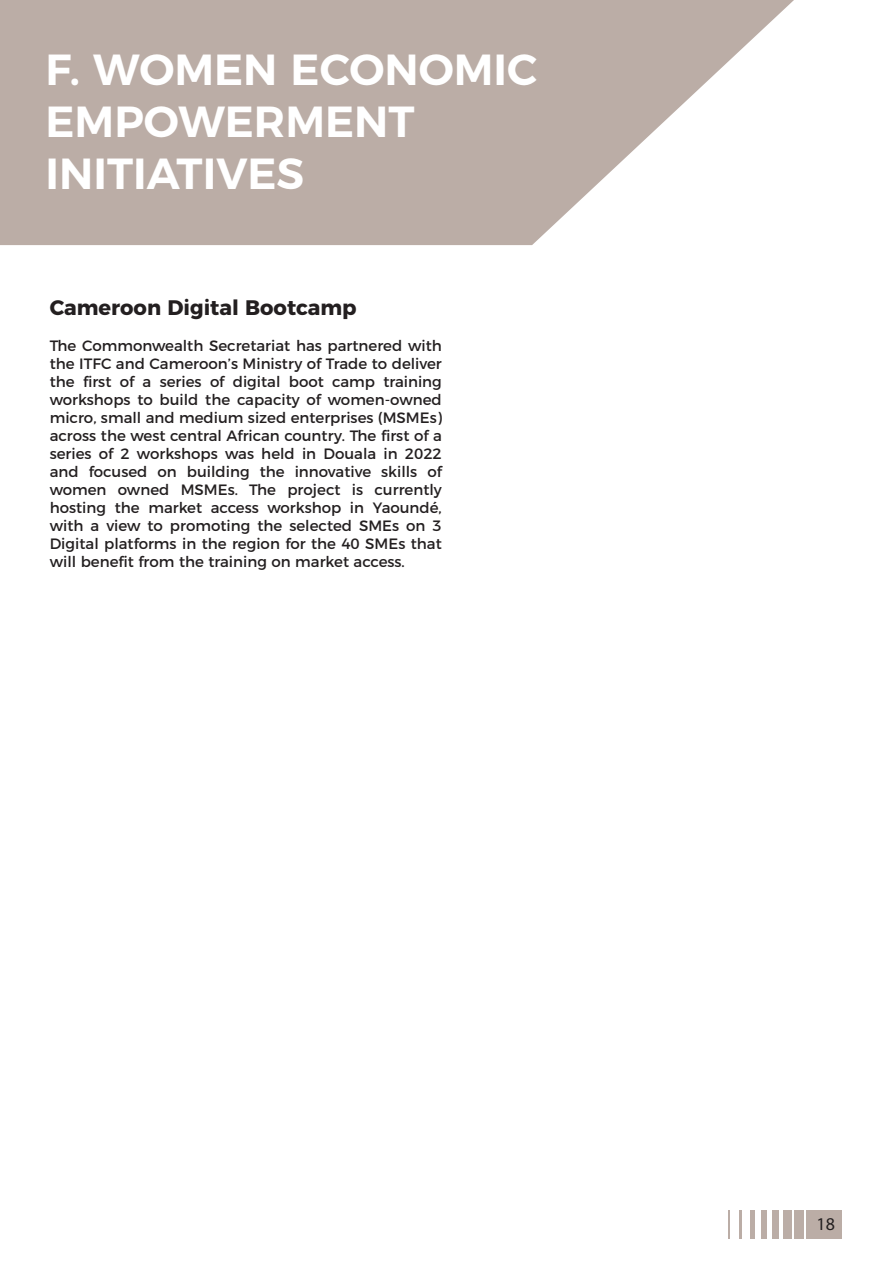
<style>
.page{position:relative;width:893px;height:1263px;background:#fff}
.page>*{position:absolute;margin:0;border:0;box-sizing:border-box;transform-origin:0 0}
.t1{font:600 43.5px/52.2px "Montserrat";color:#fff}
.t2{font:700 21px "Montserrat";color:#231f20}
.t3{font:15px/18px "Montserrat";color:#231f20;text-align:justify}
</style>
<div class="page">
<svg style="left:0;top:0;width:794px;height:245px;fill:#bbada6"></svg>
<div style="left:828px;top:1210px;width:14px;height:28px;background:#bbada6"></div>
<div style="left:817px;top:1210px;width:12px;height:28px;background:#bbada6"></div>
<div style="left:806px;top:1210px;width:11px;height:28px;background:#bbada6"></div>
<div style="left:795px;top:1210px;width:9px;height:28px;background:#bbada6"></div>
<div style="left:783px;top:1210px;width:9px;height:28px;background:#bbada6"></div>
<div style="left:772px;top:1210px;width:7px;height:28px;background:#bbada6"></div>
<div style="left:761px;top:1210px;width:6px;height:28px;background:#bbada6"></div>
<hr style="left:750px;top:1210px;width:4px;height:28px;background:#bbada6">
<hr style="left:739px;top:1210px;width:3px;height:28px;background:#bbada6">
<svg style="left:728px;top:1210px;width:1px;height:28px"></svg>
<h1 class="t1" style="left:46px;top:40px;width:493px">F. WOMEN ECONOMIC<br>EMPOWERMENT<br>INITIATIVES</h1>
<h2 class="t2" style="left:50px;top:290px;width:308px">Cameroon Digital Bootcamp</h2>
<p class="t3" style="left:50px;top:336px;width:394px">The Commonwealth Secretariat has partnered with the ITFC and Cameroon’s Ministry of Trade to deliver the first of a series of digital boot camp training workshops to build the capacity of women-owned micro, small and medium sized enterprises (MSMEs) across the west central African country. The first of a series of 2 workshops was held in Douala in 2022 and focused on building the innovative skills of women owned MSMEs. The project is currently hosting the market access workshop in Yaoundé, with a view to promoting the selected SMEs on 3<br>Digital platforms in the region for the 40 SMEs that will benefit from the training on market access.</p>
</div>
